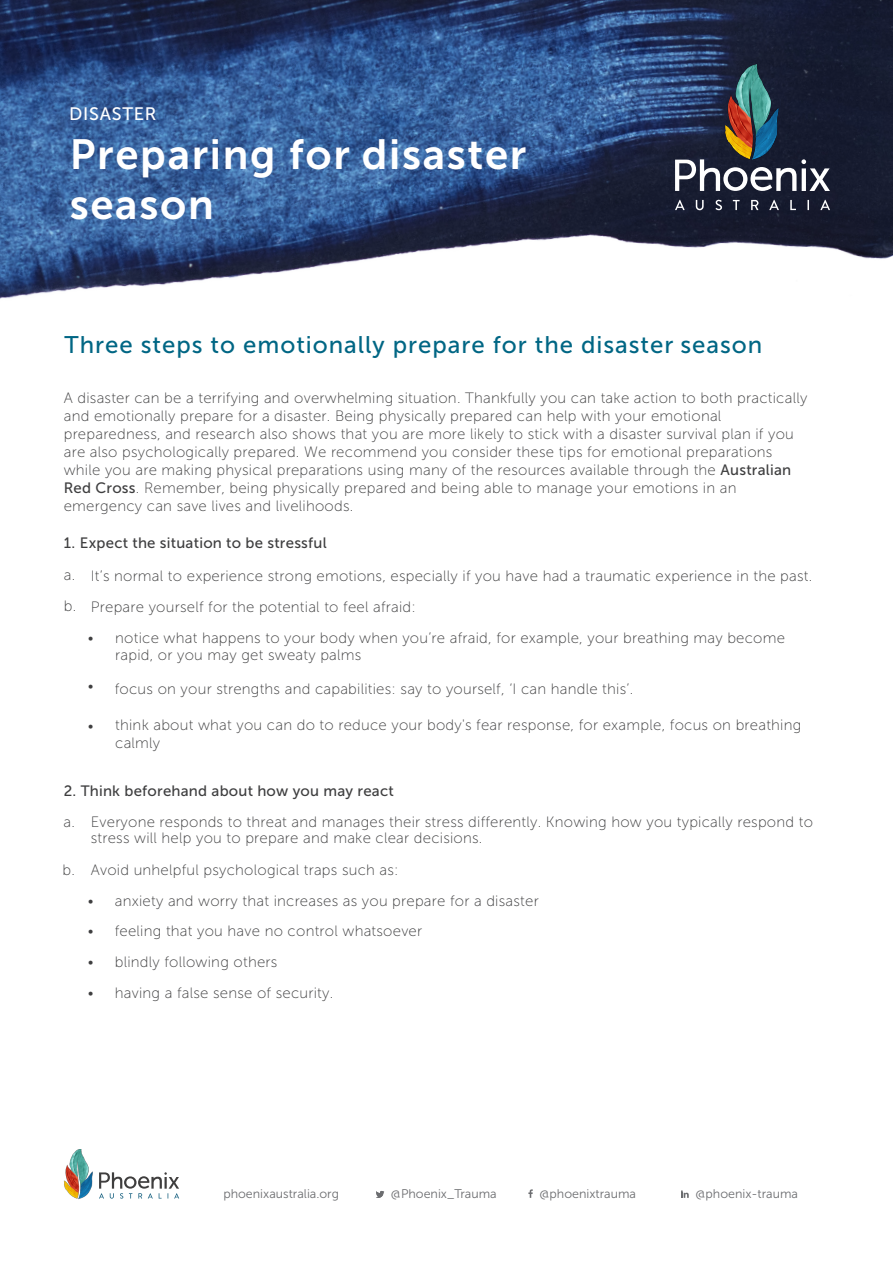
<style>
.page{position:relative;width:893px;height:1263px;background:#fff}
.page>*{position:absolute;margin:0;border:0;box-sizing:border-box;transform-origin:0 0}
.t1{font:42px/50.4px "Museo Sans 700";letter-spacing:.04em;color:#fff}
.Body_copy{font:24px "Museo Sans 500";letter-spacing:.04em;color:#006684}
.t2{font:18px "Museo Sans 500";letter-spacing:.04em;color:#fff}
.Body_copy-2{font:15px/18px "Museo Sans 100";letter-spacing:.015em;color:#3e3e3f}
.Body_copy-3{font:15px "Museo Sans 500";letter-spacing:.015em;color:#3e3e3f}
.t3{font:12.45px "Museo Sans 300";color:#6c6d70}
.s1{font-family:"Museo Sans 500"}
</style>
<div class="page">
<img style="left:0;top:0;width:893px;height:299px">
<svg style="left:675px;top:200px;width:10px;height:10px"></svg>
<svg style="left:696px;top:200px;width:8px;height:10px"></svg>
<svg style="left:715px;top:200px;width:7px;height:10px"></svg>
<svg style="left:733px;top:200px;width:7px;height:10px"></svg>
<svg style="left:751px;top:200px;width:7px;height:10px"></svg>
<svg style="left:769px;top:200px;width:10px;height:10px"></svg>
<svg style="left:790px;top:200px;width:6px;height:10px"></svg>
<svg style="left:807px;top:200px;width:2px;height:10px"></svg>
<svg style="left:820px;top:200px;width:10px;height:10px"></svg>
<svg style="left:675px;top:159px;width:155px;height:32px"></svg>
<img style="left:723px;top:64px;width:57px;height:97px">
<svg style="left:376px;top:1191px;width:8px;height:7px"></svg>
<svg style="left:528px;top:1189px;width:5px;height:9px"></svg>
<svg style="left:681px;top:1190px;width:8px;height:8px"></svg>
<img style="left:64px;top:1149px;width:29px;height:50px">
<svg style="left:99px;top:1172px;width:80px;height:26px"></svg>
<p class="t2" style="left:69px;top:104px;width:89px">DISASTER</p>
<p class="t1" style="left:70px;top:129px;width:458px">Preparing for disaster season</p>
<p class="Body_copy" style="left:65px;top:332px;width:699px">Three steps to emotionally prepare for the disaster season</p>
<p class="Body_copy-2" style="left:64px;top:389px;width:745px">A disaster can be a terrifying and overwhelming situation. Thankfully you can take action to both practically and emotionally prepare for a disaster. Being physically prepared can help with your emotional preparedness, and research also shows that you are more likely to stick with a disaster survival plan if you are also psychologically prepared. We recommend you consider these tips for emotional preparations while you are making physical preparations using many of the resources available through the <span class="s1">Australian Red Cross</span>. Remember, being physically prepared and being able to manage your emotions in an emergency can save lives and livelihoods.</p>
<p class="Body_copy-3" style="left:64px;top:535px;width:264px">1. Expect the situation to be stressful</p>
<p class="Body_copy-2" style="left:64px;top:567px;width:750px">a. It’s normal to experience strong emotions, especially if you have had a traumatic experience in the past.</p>
<p class="Body_copy-2" style="left:64px;top:598px;width:354px">b. Prepare yourself for the potential to feel afraid:</p>
<p class="Body_copy-2" style="left:115px;top:629px;width:671px;line-height:16.8px;text-indent:-27px">• notice what happens to your body when you’re afraid, for example, your breathing may become rapid, or you may get sweaty palms</p>
<p class="Body_copy-2" style="left:88px;top:677px;width:7px">•</p>
<p class="Body_copy-2" style="left:115px;top:716px;width:688px">think about what you can do to reduce your body's fear response, for example, focus on breathing calmly</p>
<p class="Body_copy-2" style="left:115px;top:680px;width:520px">focus on your strengths and capabilities: say to yourself, ‘I can handle this’.</p>
<p class="Body_copy-2" style="left:88px;top:717px;width:7px">•</p>
<p class="Body_copy-3" style="left:64px;top:782px;width:332px">2. Think beforehand about how you may react</p>
<p class="Body_copy-2" style="left:91px;top:813px;width:724px;line-height:16.8px;text-indent:-27px">a. Everyone responds to threat and manages their stress differently. Knowing how you typically respond to stress will help you to prepare and make clear decisions.</p>
<p class="Body_copy-2" style="left:63px;top:861px;width:338px">b. Avoid unhelpful psychological traps such as:</p>
<p class="Body_copy-2" style="left:88px;top:891px;width:452px">• anxiety and worry that increases as you prepare for a disaster</p>
<p class="Body_copy-2" style="left:88px;top:922px;width:336px">• feeling that you have no control whatsoever</p>
<p class="Body_copy-2" style="left:88px;top:953px;width:191px">• blindly following others</p>
<p class="Body_copy-2" style="left:88px;top:984px;width:247px">• having a false sense of security.</p>
<p class="t3" style="left:223px;top:1187px;width:117px">phoenixaustralia.org</p>
<p class="t3" style="left:391px;top:1187px;width:107px">@Phoenix_Trauma</p>
<p class="t3" style="left:539px;top:1187px;width:98px">@phoenixtrauma</p>
<p class="t3" style="left:695px;top:1187px;width:104px">@phoenix-trauma</p>
</div>
